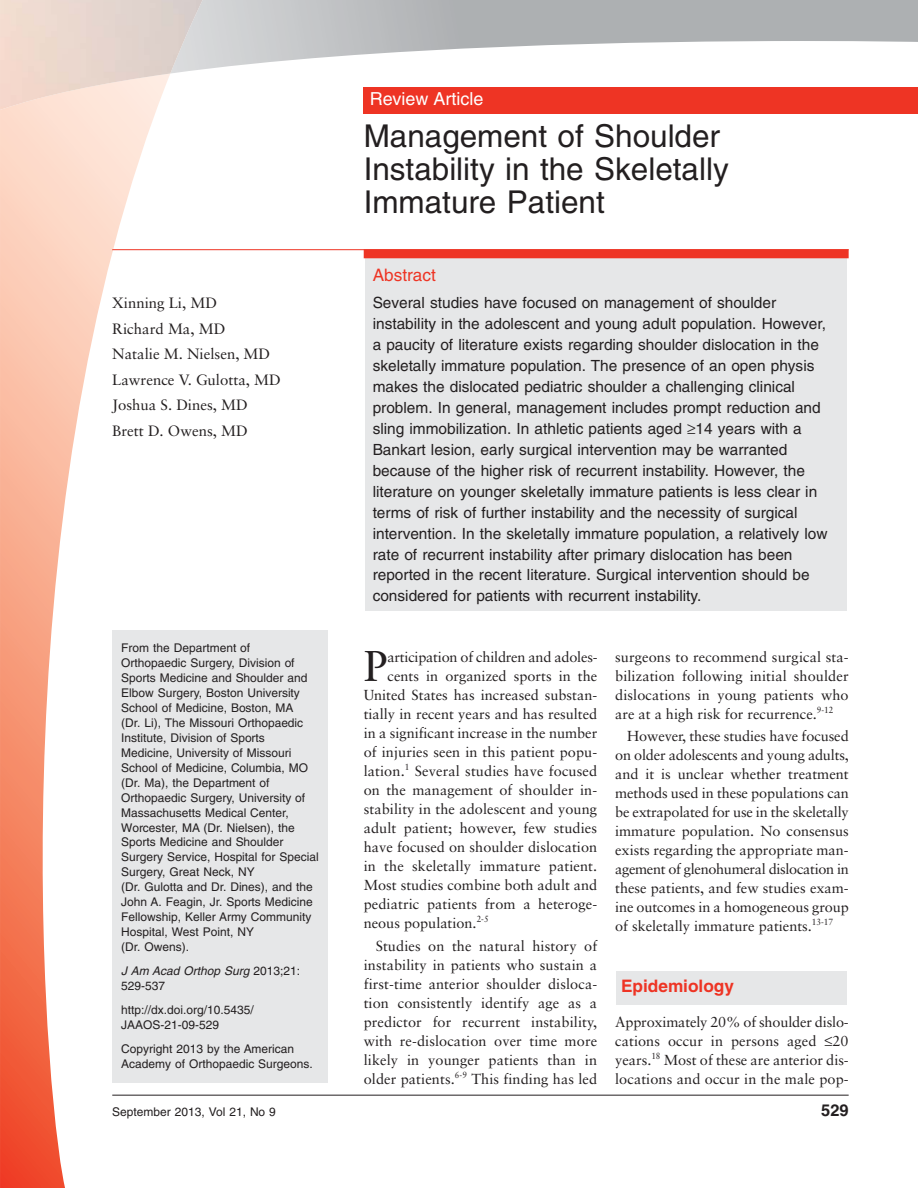
<style>
.page{position:relative;width:918px;height:1188px;background:#fff}
.page>*{position:absolute;margin:0;border:0;box-sizing:border-box;transform-origin:0 0}
.t1{font:43.05px "Sabon";color:#231f20}
.t2{font:31.5px/33px "Helvetica";color:#231f20}
.t3{font:18px "Helvetica";color:#fff}
.t4{font:700 17.25px "Helvetica";color:#ee3424}
.t5{font:17.25px "Helvetica";color:#ee3424}
.t6{font:700 16.5px "Helvetica";color:#231f20}
.t7{font:15.45px/21px "Helvetica";color:#231f20}
.t8{font:15px/25.5px "Sabon";color:#231f20}
.t9{font:14.55px/19px "Sabon";letter-spacing:.005em;color:#231f20;text-align:justify}
.t10{font:14.55px "Sabon";letter-spacing:-.015em;color:#231f20}
.t11{font:12px/15px "Helvetica";color:#231f20}
.t12{font:italic 12px/15px "Helvetica";color:#231f20}
.s1{font-style:normal}
</style>
<div class="page">
<svg style="left:206px;top:0;width:712px;height:110px"></svg>
<svg style="left:0;top:110px;width:170px;height:1078px"></svg>
<div style="left:112px;top:631px;width:216px;height:452px;background:#e6e7e8"></div>
<div style="left:364px;top:87px;width:554px;height:27px;background:#ee3424"></div>
<div style="left:365px;top:258px;width:482px;height:353px;background:#e6e7e8"></div>
<div style="left:617px;top:971px;width:230px;height:33px;background:#e6e7e8"></div>
<hr style="left:112px;top:249px;width:737px;height:1px;background:#ee3424">
<div style="left:364px;top:249px;width:485px;height:9px;background:#ee3424"></div>
<hr style="left:112px;top:1095px;width:737px;height:1px;background:#231f20">
<p class="t3" style="left:370px;top:92px;width:115px">Review Article</p>
<p class="t8" style="left:112px;top:292px;width:170px">Xinning Li, MD<br>Richard Ma, MD<br>Natalie M. Nielsen, MD<br>Lawrence V. Gulotta, MD<br>Joshua S. Dines, MD<br>Brett D. Owens, MD</p>
<p class="t11" style="left:121px;top:641px;width:199px">From the Department of<br>Orthopaedic Surgery, Division of<br>Sports Medicine and Shoulder and<br>Elbow Surgery, Boston University<br>School of Medicine, Boston, MA<br>(Dr. Li), The Missouri Orthopaedic<br>Institute, Division of Sports<br>Medicine, University of Missouri<br>School of Medicine, Columbia, MO (Dr. Ma), the Department of<br>Orthopaedic Surgery, University of<br>Massachusetts Medical Center,<br>Worcester, MA (Dr. Nielsen), the<br>Sports Medicine and Shoulder<br>Surgery Service, Hospital for Special<br>Surgery, Great Neck, NY<br>(Dr. Gulotta and Dr. Dines), and the<br>John A. Feagin, Jr. Sports Medicine<br>Fellowship, Keller Army Community<br>Hospital, West Point, NY<br>(Dr. Owens).</p>
<p class="t12" style="left:121px;top:965px;width:180px">J Am Acad Orthop Surg <span class="s1">2013;21:<br>529-537</span></p>
<p class="t11" style="left:121px;top:1004px;width:134px">http://dx.doi.org/10.5435/<br>JAAOS-21-09-529</p>
<p class="t11" style="left:121px;top:1042px;width:193px">Copyright 2013 by the American<br>Academy of Orthopaedic Surgeons.</p>
<h2 class="t2" style="left:364px;top:123px;width:367px">Management of Shoulder<br>Instability in the Skeletally<br>Immature Patient</h2>
<p class="t5" style="left:373px;top:269px;width:65px">Abstract</p>
<p class="t7" style="left:373px;top:294px;width:456px">Several studies have focused on management of shoulder instability in the adolescent and young adult population. However, a paucity of literature exists regarding shoulder dislocation in the skeletally immature population. The presence of an open physis makes the dislocated pediatric shoulder a challenging clinical problem. In general, management includes prompt reduction and sling immobilization. In athletic patients aged ≥14 years with a Bankart lesion, early surgical intervention may be warranted because of the higher risk of recurrent instability. However, the literature on younger skeletally immature patients is less clear in terms of risk of further instability and the necessity of surgical intervention. In the skeletally immature population, a relatively low rate of recurrent instability after primary dislocation has been reported in the recent literature. Surgical intervention should be considered for patients with recurrent instability.</p>
<h1 class="t1" style="left:364px;top:648px;width:25px">P</h1>
<p class="t10" style="left:387px;top:651px;width:212px">articipation of children and adoles-</p>
<p class="t9" style="left:388px;top:668px;width:211px">cents in organized sports in the</p>
<p class="t9" style="left:364px;top:687px;width:235px">United States has increased substan-</p>
<p class="t9" style="left:364px;top:706px;width:235px">tially in recent years and has resulted</p>
<p class="t9" style="left:364px;top:725px;width:235px">in a significant increase in the number</p>
<p class="t9" style="left:364px;top:744px;width:235px">of injuries seen in this patient popu-</p>
<p class="t9" style="left:364px;top:763px;width:235px">lation.<sup>1</sup> Several studies have focused</p>
<p class="t9" style="left:364px;top:782px;width:235px">on the management of shoulder in-</p>
<p class="t9" style="left:364px;top:801px;width:235px">stability in the adolescent and young</p>
<p class="t9" style="left:364px;top:820px;width:235px">adult patient; however, few studies</p>
<p class="t9" style="left:364px;top:839px;width:235px">have focused on shoulder dislocation</p>
<p class="t9" style="left:364px;top:858px;width:235px">in the skeletally immature patient.</p>
<p class="t9" style="left:364px;top:877px;width:235px">Most studies combine both adult and</p>
<p class="t9" style="left:364px;top:896px;width:235px">pediatric patients from a heteroge-</p>
<p class="t9" style="left:364px;top:915px;width:126px">neous population.<sup>2-5</sup></p>
<p class="t9" style="left:364px;top:938px;width:235px;text-indent:12px">Studies on the natural history of instability in patients who sustain a first-time anterior shoulder disloca&shy;tion consistently identify age as a predictor for recurrent instability, with re-dislocation over time more likely in younger patients than in older patients.<sup>6-9</sup> This finding has led</p>
<p class="t9" style="left:615px;top:649px;width:235px">surgeons to recommend surgical sta&shy;bilization following initial shoulder dislocations in young patients who are at a high risk for recurrence.<sup>9-12</sup></p>
<p class="t9" style="left:615px;top:727px;width:235px;text-indent:12px">However, these studies have focused on older adolescents and young adults, and it is unclear whether treatment methods used in these populations can be extrapolated for use in the skeletally immature population. No consensus exists regarding the appropriate man&shy;agement of glenohumeral dislocation in these patients, and few studies exam&shy;ine outcomes in a homogeneous group of skeletally immature patients.<sup>13-17</sup></p>
<p class="t4" style="left:621px;top:980px;width:114px">Epidemiology</p>
<p class="t9" style="left:615px;top:1014px;width:235px">Approximately 20% of shoulder dislo&shy;cations occur in persons aged ≤20 years.<sup>18</sup> Most of these are anterior dis&shy;locations and occur in the male pop-</p>
<p class="t11" style="left:112px;top:1105px;width:165px">September 2013, Vol 21, No 9</p>
<p class="t6" style="left:821px;top:1104px;width:29px">529</p>
</div>
